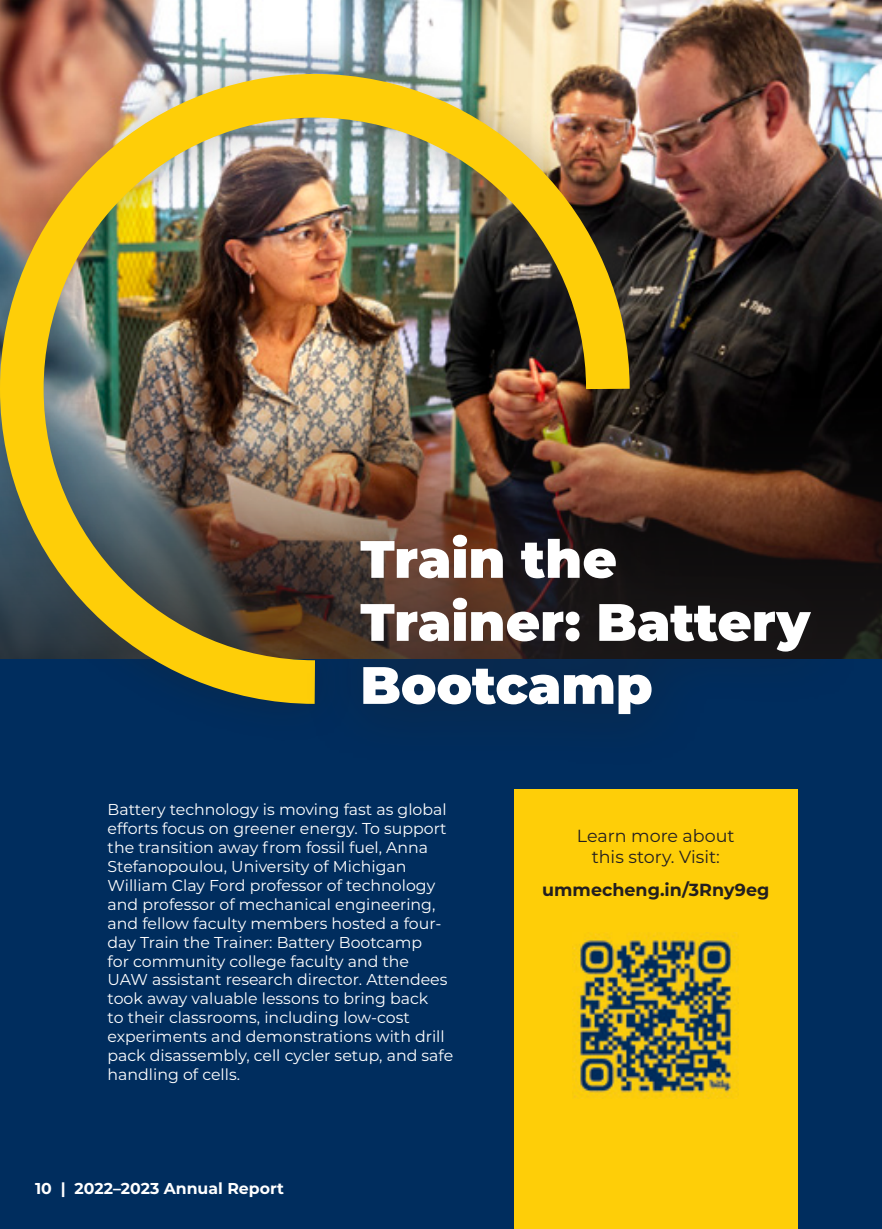
<style>
.page{position:relative;width:882px;height:1229px;background:#fff}
.page>*{position:absolute;margin:0;border:0;box-sizing:border-box;transform-origin:0 0}
.t1{font:900 52.5px/63px "Montserrat";color:#fff}
.t2{font:17.5px/21px "Montserrat";color:#231f20;text-align:center}
.t3{font:700 17.5px "Montserrat";color:#231f20}
.t4{font:15.75px/18.9px "Montserrat";color:#fff}
.t5{font:700 15.75px "Montserrat";color:#fff}
</style>
<div class="page">
<img style="left:0;top:0;width:882px;height:387px">
<svg style="left:671px;top:387px;width:211px;height:272px;background:#130d0a"></svg>
<div style="left:0;top:659px;width:882px;height:569px;background:#002d5e"></div>
<div style="left:514px;top:789px;width:284px;height:439px;background:#fece08"></div>
<div style="left:0;top:32px;width:671px;height:713px;background:#231f20;opacity:.3"></div>
<img style="left:0;top:52px;width:651px;height:673px">
<div style="left:303px;top:479px;width:563px;height:291px;background:#231f20;opacity:.7"></div>
<img style="left:573px;top:932px;width:166px;height:166px">
<p class="t1" style="left:360px;top:524px;width:451px">Train the<br>Trainer: Battery<br>Bootcamp</p>
<p class="t4" style="left:108px;top:799px;width:347px">Battery technology is moving fast as global efforts focus on greener energy. To support the transition away from fossil fuel, Anna Stefanopoulou, University of Michigan William Clay Ford professor of technology and professor of mechanical engineering, and fellow faculty members hosted a four&shy;day Train the Trainer: Battery Bootcamp<br>for community college faculty and the UAW assistant research director. Attendees took away valuable lessons to bring back<br>to their classrooms, including low-cost experiments and demonstrations with drill pack disassembly, cell cycler setup, and safe handling of cells.</p>
<p class="t5" style="left:35px;top:1177px;width:250px">10 | 2022–2023 Annual Report</p>
<p class="t2" style="left:577px;top:824px;width:159px">Learn more about this story. Visit:</p>
<p class="t3" style="left:542px;top:877px;width:229px">ummecheng.in/3Rny9eg</p>
</div>
